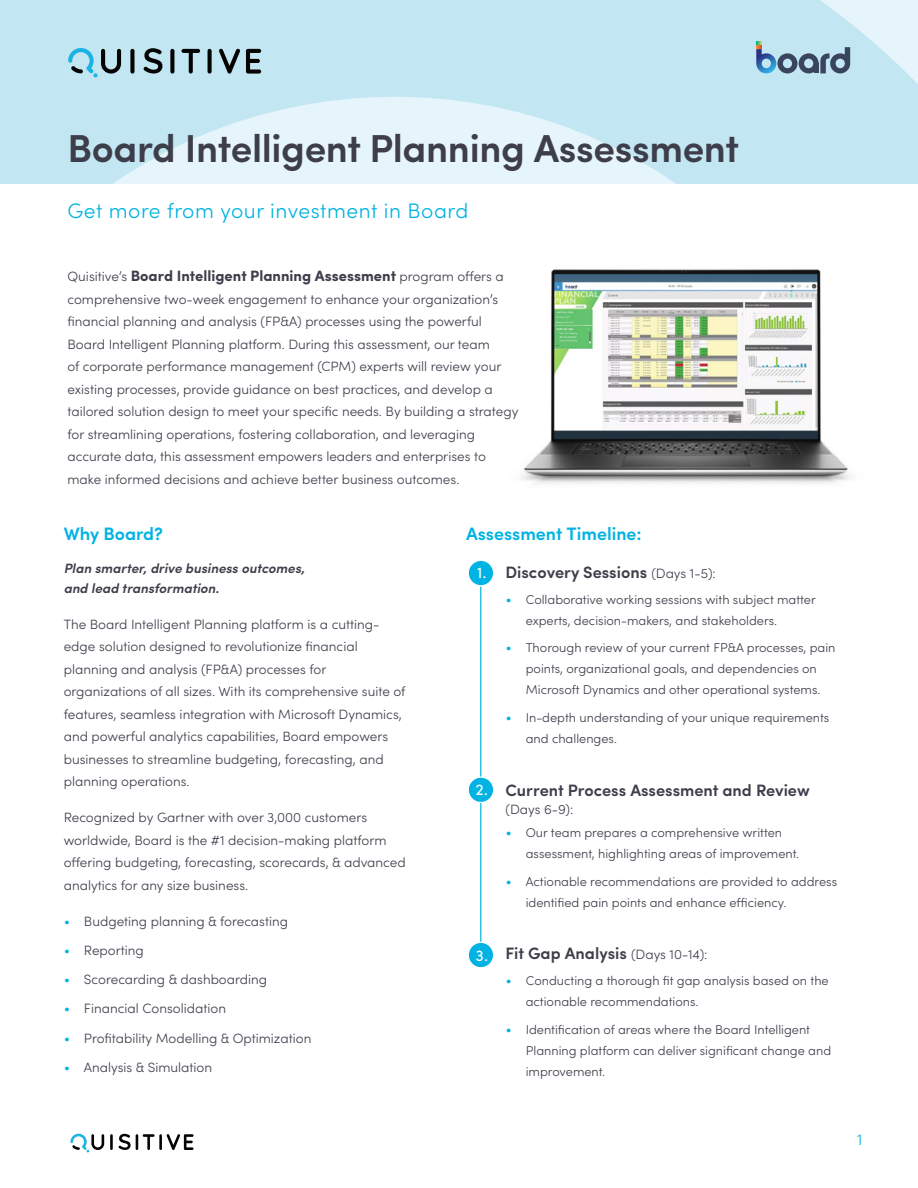
<style>
.page{position:relative;width:918px;height:1188px;background:#fff}
.page>*{position:absolute;margin:0;border:0;box-sizing:border-box;transform-origin:0 0}
.solution_title{font:600 39px "Sofia Pro";letter-spacing:-.01em;color:#3e3e4b}
.solution_subtitle{font:300 21px "Sofia Pro";letter-spacing:.025em;color:#00b3e2}
.solutions_subheads_s{font:600 18px "Sofia Pro";color:#00b3e2}
.subhead_black{font:600 16.5px "Sofia Pro";color:#3e3e4b}
.t1{font:15.75px "Sofia Pro";color:#fff}
.t2{font:300 15.75px "Sofia Pro";color:#00b3e2}
.sofia_text_9_15{font:700 15px "Sofia Pro";color:#3e3e4b}
.sofia_text_9_15-2{font:300 13.5px/22.5px "Sofia Pro";color:#3e3e4b}
.sofia_text_9_15-3{font:italic 600 13.5px/19.5px "Sofia Pro";color:#3e3e4b}
.subhead_black-2{font:300 13.5px "Sofia Pro";color:#3e3e4b}
.t3{font:300 12.75px/21px "Sofia Pro";color:#3e3e4b}
.s1{font-weight:300;font-size:13.5px}
.s2{font-weight:200;font-size:15px;color:#00b3e2}
</style>
<div class="page">
<hr style="left:110px;top:1134px;width:3px;height:16px;background:#040503">
<svg style="left:119px;top:1134px;width:36px;height:16px"></svg>
<hr style="left:159px;top:1134px;width:3px;height:16px;background:#040503">
<svg style="left:167px;top:1134px;width:27px;height:16px"></svg>
<svg style="left:70px;top:1134px;width:34px;height:18px"></svg>
<svg style="left:536px;top:269px;width:315px;height:215px"></svg>
<svg style="left:0;top:0;width:918px;height:183px;background:#caeaf4"></svg>
<svg style="left:144px;top:48px;width:18px;height:26px"></svg>
<div style="left:130px;top:49px;width:5px;height:25px;background:#040503;border-radius:2px"></div>
<svg style="left:170px;top:49px;width:4px;height:25px"></svg>
<svg style="left:181px;top:49px;width:19px;height:25px"></svg>
<svg style="left:208px;top:49px;width:4px;height:25px"></svg>
<svg style="left:219px;top:49px;width:21px;height:25px"></svg>
<svg style="left:246px;top:49px;width:15px;height:25px"></svg>
<svg style="left:68px;top:48px;width:53px;height:29px;background:#89b8c7"></svg>
<hr style="left:480px;top:586px;width:1px;height:361px;background:#00b3e2">
<div style="left:468px;top:777px;width:26px;height:25px;background:#00b3e2;border-radius:50%"></div>
<div style="left:468px;top:777px;width:26px;height:26px;border:1px solid #fff;border-radius:50%"></div>
<div style="left:468px;top:560px;width:26px;height:26px;background:#00b3e2;border-radius:50%"></div>
<div style="left:468px;top:560px;width:26px;height:26px;border:1px solid #fff;border-radius:50%"></div>
<div style="left:468px;top:942px;width:26px;height:26px;background:#00b3e2;border-radius:50%"></div>
<div style="left:468px;top:942px;width:26px;height:26px;border:1px solid #fff;border-radius:50%"></div>
<svg style="left:756px;top:42px;width:94px;height:31px;background:#89a7bc"></svg>
<div style="left:814px;top:63px;width:5px;height:10px;background:#39445d"></div>
<p class="solution_title" style="left:68px;top:119px;width:673px">Board Intelligent Planning Assessment</p>
<p class="solution_subtitle" style="left:68px;top:195px;width:402px">Get more from your investment in Board</p>
<p class="sofia_text_9_15" style="left:68px;top:265px;width:438px"><span class="s1">Quisitive’s</span> Board Intelligent Planning Assessment <span class="s1">program offers a</span></p>
<p class="sofia_text_9_15-2" style="left:68px;top:287px;width:452px">comprehensive two-week engagement to enhance your organization’s financial planning and analysis (FP&amp;A) processes using the powerful Board Intelligent Planning platform. During this assessment, our team<br>of corporate performance management (CPM) experts will review your existing processes, provide guidance on best practices, and develop a tailored solution design to meet your specific needs. By building a strategy for streamlining operations, fostering collaboration, and leveraging accurate data, this assessment empowers leaders and enterprises to make informed decisions and achieve better business outcomes.</p>
<p class="solutions_subheads_s" style="left:64px;top:520px;width:101px">Why Board?</p>
<p class="sofia_text_9_15-3" style="left:64px;top:558px;width:243px">Plan smarter, drive business outcomes, and lead transformation.</p>
<p class="sofia_text_9_15-2" style="left:64px;top:612px;width:343px">The Board Intelligent Planning platform is a cutting&shy;edge solution designed to revolutionize financial planning and analysis (FP&amp;A) processes for organizations of all sizes. With its comprehensive suite of features, seamless integration with Microsoft Dynamics, and powerful analytics capabilities, Board empowers businesses to streamline budgeting, forecasting, and planning operations.</p>
<p class="sofia_text_9_15-2" style="left:64px;top:805px;width:344px">Recognized by Gartner with over 3,000 customers worldwide, Board is the #1 decision-making platform offering budgeting, forecasting, scorecards, &amp; advanced analytics for any size business.</p>
<p class="sofia_text_9_15-2" style="left:64px;top:909px;width:226px"><span class="s2">•</span> Budgeting planning &amp; forecasting</p>
<p class="sofia_text_9_15-2" style="left:64px;top:938px;width:82px"><span class="s2">•</span> Reporting</p>
<p class="sofia_text_9_15-2" style="left:64px;top:967px;width:205px"><span class="s2">•</span> Scorecarding &amp; dashboarding</p>
<p class="sofia_text_9_15-2" style="left:64px;top:997px;width:164px"><span class="s2">•</span> Financial Consolidation</p>
<p class="sofia_text_9_15-2" style="left:64px;top:1026px;width:249px"><span class="s2">•</span> Profitability Modelling &amp; Optimization</p>
<p class="sofia_text_9_15-2" style="left:64px;top:1055px;width:150px"><span class="s2">•</span> Analysis &amp; Simulation</p>
<p class="solutions_subheads_s" style="left:466px;top:520px;width:177px">Assessment Timeline:</p>
<p class="subhead_black" style="left:506px;top:560px;width:212px">Discovery Sessions <span class="s1">(Days 1-5):</span></p>
<p class="t3" style="left:526px;top:588px;width:292px;text-indent:-20px"><span class="s2">•</span> Collaborative working sessions with subject matter experts, decision-makers, and stakeholders.</p>
<p class="t3" style="left:506px;top:637px;width:332px;text-align:center"><span class="s2">•</span> Thorough review of your current FP&amp;A processes, pain points, organizational goals, and dependencies on<br>Microsoft Dynamics and other operational systems.</p>
<p class="t3" style="left:526px;top:707px;width:305px;text-indent:-20px"><span class="s2">•</span> In-depth understanding of your unique requirements and challenges.</p>
<p class="subhead_black" style="left:506px;top:778px;width:306px">Current Process Assessment and Review</p>
<p class="subhead_black-2" style="left:506px;top:800px;width:69px">(Days 6-9):</p>
<p class="t3" style="left:526px;top:821px;width:275px;text-indent:-20px"><span class="s2">•</span> Our team prepares a comprehensive written assessment, highlighting areas of improvement.</p>
<p class="t3" style="left:526px;top:870px;width:313px;text-indent:-20px"><span class="s2">•</span> Actionable recommendations are provided to address identified pain points and enhance efficiency.</p>
<p class="subhead_black" style="left:506px;top:941px;width:204px">Fit Gap Analysis <span class="s1">(Days 10-14):</span></p>
<p class="t3" style="left:526px;top:969px;width:305px;text-indent:-20px"><span class="s2">•</span> Conducting a thorough fit gap analysis based on the actionable recommendations.</p>
<p class="t3" style="left:526px;top:1018px;width:307px;text-indent:-20px"><span class="s2">•</span> Identification of areas where the Board Intelligent<br>Planning platform can deliver significant change and improvement.</p>
<p class="t1" style="left:477px;top:561px;width:11px">1.</p>
<p class="t1" style="left:476px;top:778px;width:14px">2.</p>
<p class="t1" style="left:476px;top:944px;width:14px">3.</p>
<p class="t2" style="left:857px;top:1128px;width:7px">1</p>
</div>
